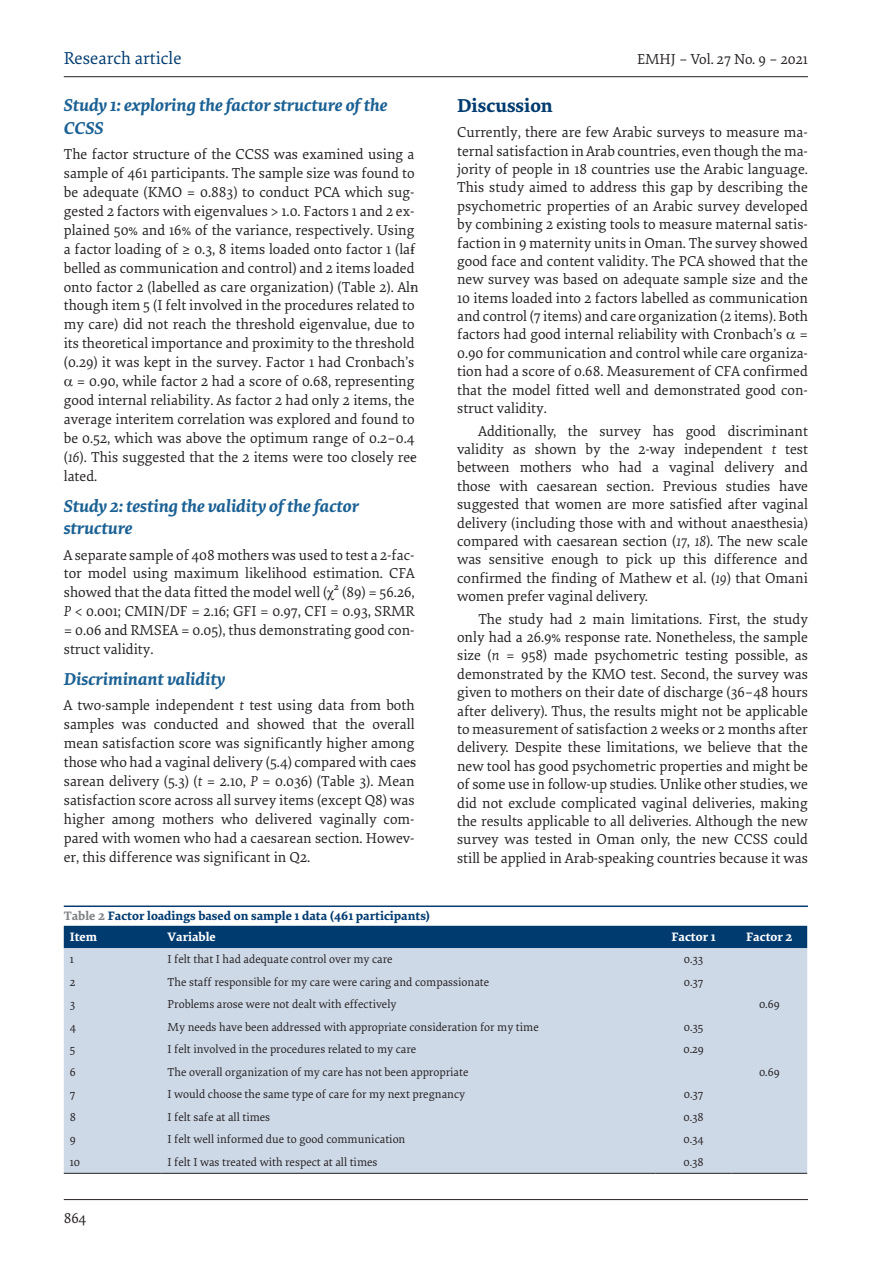
<style>
.page{position:relative;width:893px;height:1263px;background:#fff}
.page>*{position:absolute;margin:0;border:0;box-sizing:border-box;transform-origin:0 0}
.t1{font:700 19.5px "Elena";color:#003b70}
.t2{font:italic 700 18px/22.5px "Elena";color:#1b6194}
.t3{font:18px "Elena";color:#003b70}
.Body_1{font:15px/18.5px "Elena";color:#231f20;text-align:justify}
.Body{font:15px/18.5px "Elena";color:#231f20;text-align:justify}
.tabletit{font:700 12.75px "Elena";color:#003b70}
.tabletxt1{font:700 12.75px "Elena";color:#fff}
.tabletxt{font:12px "Elena";color:#231f20}
.s1{font-style:italic}
.s2{font-family:"Times New Roman"}
.s3{color:#808285}
</style>
<div class="page">
<hr style="left:64px;top:1199px;width:744px;height:1px;background:#231f20">
<hr style="left:64px;top:76px;width:744px;height:1px;background:#231f20">
<hr style="left:64px;top:905px;width:744px;height:2px;background:#003b70">
<div style="left:64px;top:926px;width:743px;height:22px;background:#003b70"></div>
<div style="left:64px;top:948px;width:743px;height:225px;background:#ced9e7"></div>
<hr style="left:64px;top:1173px;width:98px;height:1px;background:#231f20">
<hr style="left:162px;top:1173px;width:494px;height:1px;background:#231f20">
<hr style="left:656px;top:1173px;width:75px;height:1px;background:#231f20">
<hr style="left:731px;top:1173px;width:76px;height:1px;background:#231f20">
<div style="left:70px;top:932px;width:86px;height:12px;background:#003b70"></div>
<div style="left:168px;top:932px;width:482px;height:12px;background:#003b70"></div>
<div style="left:662px;top:932px;width:63px;height:12px;background:#003b70"></div>
<div style="left:737px;top:932px;width:64px;height:12px;background:#003b70"></div>
<p class="t3" style="left:64px;top:45px;width:119px">Research article</p>
<p class="Body_1" style="left:637px;top:49px;width:172px">EMHJ – Vol. 27 No. 9 – 2021</p>
<h2 class="t2" style="left:64px;top:93px;width:325px">Study 1: exploring the factor structure of the<br>CCSS</h2>
<p class="Body_1" style="left:64px;top:144px;width:352px">The factor structure of the CCSS was examined using a</p>
<p class="Body_1" style="left:64px;top:163px;width:352px">sample of 461 participants. The sample size was found to</p>
<p class="Body_1" style="left:64px;top:182px;width:352px">be adequate (KMO = 0.883) to conduct PCA which sug-</p>
<p class="Body_1" style="left:64px;top:201px;width:352px">gested 2 factors with eigenvalues &gt; 1.0. Factors 1 and 2 ex-</p>
<p class="Body_1" style="left:64px;top:220px;width:352px">plained 50% and 16% of the variance, respectively. Using</p>
<p class="Body_1" style="left:64px;top:239px;width:352px">a factor loading of ≥ 0.3, 8 items loaded onto factor 1 (la-</p>
<p class="Body_1" style="left:64px;top:258px;width:352px">belled as communication and control) and 2 items loaded</p>
<p class="Body_1" style="left:64px;top:277px;width:352px">onto factor 2 (labelled as care organization) (Table 2). Al-</p>
<p class="Body_1" style="left:64px;top:296px;width:352px">though item 5 (I felt involved in the procedures related to</p>
<p class="Body_1" style="left:64px;top:315px;width:352px">my care) did not reach the threshold eigenvalue, due to</p>
<p class="Body_1" style="left:64px;top:334px;width:352px">its theoretical importance and proximity to the threshold</p>
<p class="Body_1" style="left:64px;top:352px;width:352px">(0.29) it was kept in the survey. Factor 1 had Cronbach’s</p>
<p class="Body_1" style="left:77px;top:371px;width:339px">= 0.90, while factor 2 had a score of 0.68, representing</p>
<p class="Body_1" style="left:64px;top:390px;width:352px">good internal reliability. As factor 2 had only 2 items, the</p>
<p class="Body_1" style="left:64px;top:409px;width:352px">average interitem correlation was explored and found to</p>
<p class="Body_1" style="left:64px;top:428px;width:352px">be 0.52, which was above the optimum range of 0.2–0.4</p>
<p class="Body_1" style="left:64px;top:447px;width:352px">(<span class="s1">16</span>). This suggested that the 2 items were too closely re -</p>
<p class="Body_1" style="left:64px;top:466px;width:35px">lated.</p>
<h2 class="t2" style="left:64px;top:493px;width:297px">Study 2: testing the validity of the factor structure</h2>
<p class="Body_1" style="left:64px;top:545px;width:352px;line-height:18.9px">A separate sample of 408 mothers was used to test a 2-fac&shy;tor model using maximum likelihood estimation. CFA showed that the data fitted the model well (<span class="s2">χ</span>² (89) = 56.26, <span class="s1">P</span> &lt; 0.001; CMIN/DF = 2.16; GFI = 0.97, CFI = 0.93, SRMR = 0.06 and RMSEA = 0.05), thus demonstrating good con&shy;struct validity.</p>
<h2 class="t2" style="left:64px;top:667px;width:163px">Discriminant validity</h2>
<p class="Body_1" style="left:64px;top:695px;width:352px;line-height:18.9px">A two-sample independent <span class="s1">t</span> test using data from both samples was conducted and showed that the overall mean satisfaction score was significantly higher among those who had a vaginal delivery (5.4) compared with cae&shy;sarean delivery (5.3) (<span class="s1">t</span> = 2.10, <span class="s1">P</span> = 0.036) (Table 3). Mean satisfaction score across all survey items (except Q8) was higher among mothers who delivered vaginally com&shy;pared with women who had a caesarean section. Howev&shy;er, this difference was significant in Q2.</p>
<h1 class="t1" style="left:457px;top:91px;width:97px">Discussion</h1>
<p class="Body_1" style="left:457px;top:122px;width:352px">Currently, there are few Arabic surveys to measure ma&shy;ternal satisfaction in Arab countries, even though the ma&shy;jority of people in 18 countries use the Arabic language.<br>This study aimed to address this gap by describing the psychometric properties of an Arabic survey developed by combining 2 existing tools to measure maternal satis&shy;faction in 9 maternity units in Oman. The survey showed good face and content validity. The PCA showed that the new survey was based on adequate sample size and the 10 items loaded into 2 factors labelled as communication and control (7 items) and care organization (2 items). Both factors had good internal reliability with Cronbach’s = 0.90 for communication and control while care organiza&shy;tion had a score of 0.68. Measurement of CFA confirmed that the model fitted well and demonstrated good con&shy;struct validity.</p>
<p class="Body" style="left:457px;top:421px;width:352px;text-indent:21px">Additionally, the survey has good discriminant validity as shown by the 2-way independent <span class="s1">t</span> test between mothers who had a vaginal delivery and those with caesarean section. Previous studies have suggested that women are more satisfied after vaginal delivery (including those with and without anaesthesia) compared with caesarean section (<span class="s1">17</span>, <span class="s1">18</span>). The new scale was sensitive enough to pick up this difference and confirmed the finding of Mathew et al. (<span class="s1">19</span>) that Omani women prefer vaginal delivery.</p>
<p class="Body" style="left:457px;top:609px;width:352px;text-indent:21px">The study had 2 main limitations. First, the study only had a 26.9% response rate. Nonetheless, the sample size (<span class="s1">n</span> = 958) made psychometric testing possible, as demonstrated by the KMO test. Second, the survey was given to mothers on their date of discharge (36–48 hours after delivery). Thus, the results might not be applicable to measurement of satisfaction 2 weeks or 2 months after delivery. Despite these limitations, we believe that the new tool has good psychometric properties and might be of some use in follow-up studies. Unlike other studies, we did not exclude complicated vaginal deliveries, making the results applicable to all deliveries. Although the new survey was tested in Oman only, the new CCSS could still be applied in Arab-speaking countries because it was</p>
<p class="tabletit" style="left:64px;top:906px;width:368px"><span class="s3">Table 2</span> Factor loadings based on sample 1 data (461 participants)</p>
<p class="tabletxt1" style="left:70px;top:927px;width:29px">Item</p>
<p class="tabletxt1" style="left:168px;top:927px;width:50px">Variable</p>
<p class="tabletxt1" style="left:671px;top:927px;width:46px">Factor 1</p>
<p class="tabletxt1" style="left:746px;top:927px;width:48px">Factor 2</p>
<p class="tabletxt" style="left:70px;top:951px;width:6px">1</p>
<p class="tabletxt" style="left:168px;top:951px;width:227px">I felt that I had adequate control over my care</p>
<p class="tabletxt" style="left:684px;top:951px;width:21px">0.33</p>
<p class="tabletxt" style="left:70px;top:973px;width:7px">2</p>
<p class="tabletxt" style="left:168px;top:973px;width:323px">The staff responsible for my care were caring and compassionate</p>
<p class="tabletxt" style="left:684px;top:973px;width:21px">0.37</p>
<p class="tabletxt" style="left:70px;top:996px;width:7px">3</p>
<p class="tabletxt" style="left:168px;top:996px;width:231px">Problems arose were not dealt with effectively</p>
<p class="tabletxt" style="left:759px;top:996px;width:22px">0.69</p>
<p class="tabletxt" style="left:70px;top:1018px;width:8px">4</p>
<p class="tabletxt" style="left:168px;top:1018px;width:373px">My needs have been addressed with appropriate consideration for my time</p>
<p class="tabletxt" style="left:684px;top:1018px;width:21px">0.35</p>
<p class="tabletxt" style="left:70px;top:1041px;width:7px">5</p>
<p class="tabletxt" style="left:168px;top:1041px;width:250px">I felt involved in the procedures related to my care</p>
<p class="tabletxt" style="left:683px;top:1041px;width:22px">0.29</p>
<p class="tabletxt" style="left:70px;top:1063px;width:7px">6</p>
<p class="tabletxt" style="left:168px;top:1063px;width:302px">The overall organization of my care has not been appropriate</p>
<p class="tabletxt" style="left:759px;top:1063px;width:22px">0.69</p>
<p class="tabletxt" style="left:70px;top:1086px;width:7px">7</p>
<p class="tabletxt" style="left:168px;top:1086px;width:299px">I would choose the same type of care for my next pregnancy</p>
<p class="tabletxt" style="left:684px;top:1086px;width:21px">0.37</p>
<p class="tabletxt" style="left:70px;top:1108px;width:8px">8</p>
<p class="tabletxt" style="left:168px;top:1108px;width:104px">I felt safe at all times</p>
<p class="tabletxt" style="left:683px;top:1108px;width:22px">0.38</p>
<p class="tabletxt" style="left:70px;top:1131px;width:7px">9</p>
<p class="tabletxt" style="left:168px;top:1131px;width:239px">I felt well informed due to good communication</p>
<p class="tabletxt" style="left:683px;top:1131px;width:22px">0.34</p>
<p class="tabletxt" style="left:70px;top:1153px;width:12px">10</p>
<p class="tabletxt" style="left:168px;top:1153px;width:211px">I felt I was treated with respect at all times</p>
<p class="tabletxt" style="left:683px;top:1153px;width:22px">0.38</p>
<p class="Body_1" style="left:64px;top:1208px;width:24px">864</p>
</div>
